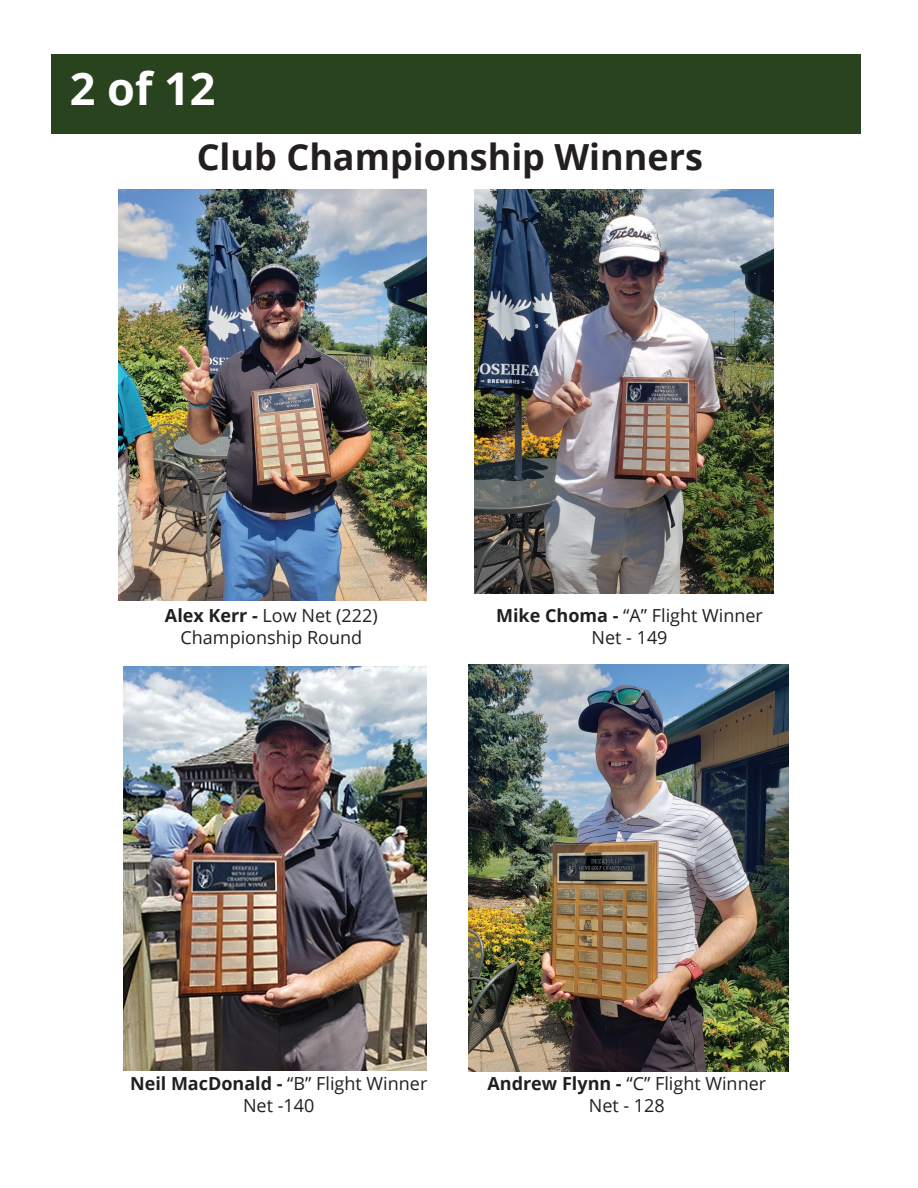
<style>
.page{position:relative;width:918px;height:1188px;background:#fff}
.page>*{position:absolute;margin:0;border:0;box-sizing:border-box;transform-origin:0 0}
.t1{font:700 45px "Open Sans";color:#fff}
.t2{font:700 36px "Open Sans";color:#231f20}
.t3{font:18px/21.6px "Open Sans";color:#231f20;text-align:center}
.s1{font-weight:700}
</style>
<div class="page">
<div style="left:51px;top:54px;width:810px;height:79px;background:#29431e"></div>
<img style="left:123px;top:666px;width:304px;height:405px">
<img style="left:118px;top:189px;width:309px;height:411px">
<img style="left:474px;top:189px;width:300px;height:405px">
<img style="left:468px;top:664px;width:321px;height:407px">
<h1 class="t1" style="left:70px;top:57px;width:147px">2 of 12</h1>
<h2 class="t2" style="left:197px;top:131px;width:508px">Club Championship Winners</h2>
<p class="t3" style="left:165px;top:605px;width:214px"><span class="s1">Alex Kerr -</span> Low Net (222)<br>Championship Round</p>
<p class="t3" style="left:496px;top:605px;width:268px"><span class="s1">Mike Choma -</span> “A” Flight Winner<br>Net - 149</p>
<p class="t3" style="left:130px;top:1073px;width:299px"><span class="s1">Neil MacDonald -</span> “B” Flight Winner<br>Net -140</p>
<p class="t3" style="left:488px;top:1073px;width:280px"><span class="s1">Andrew Flynn -</span> “C” Flight Winner<br>Net - 128</p>
</div>
